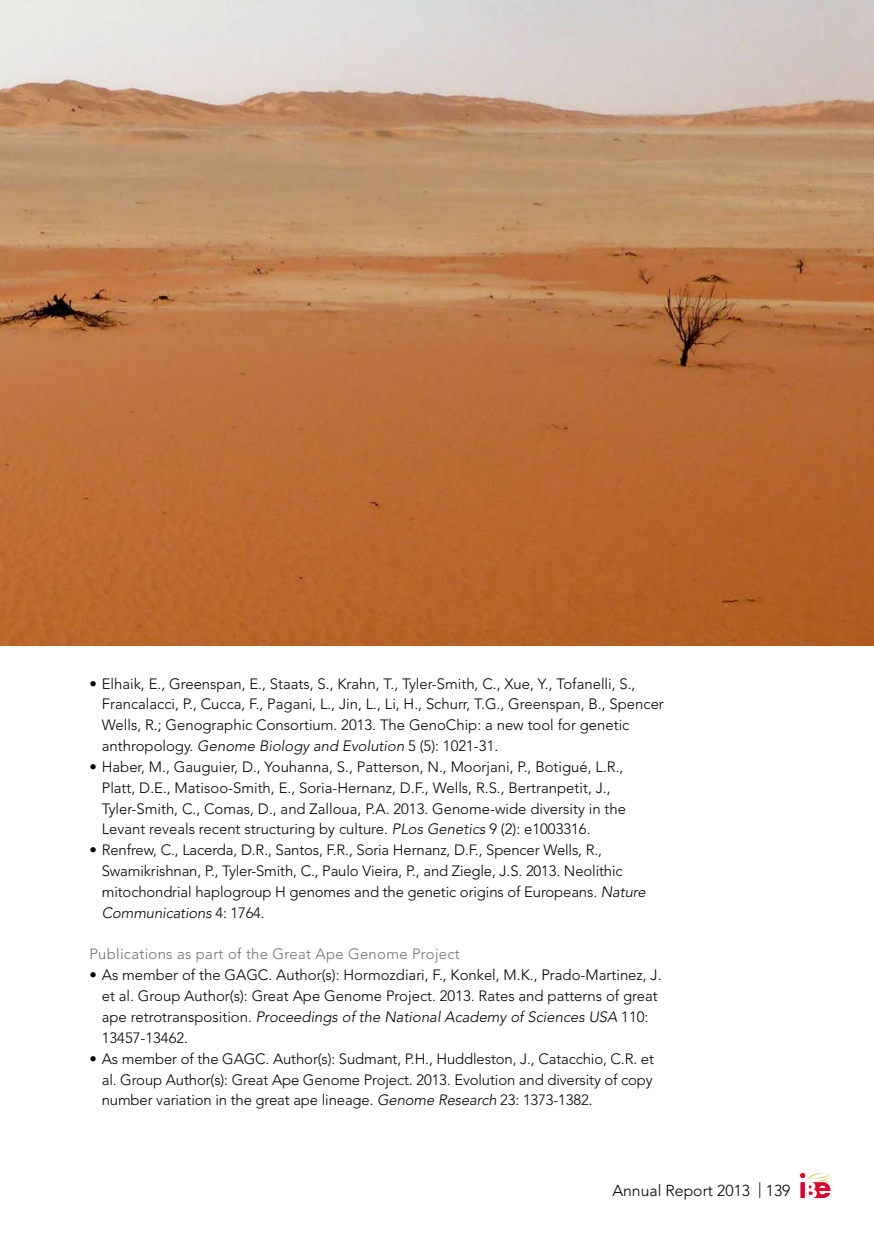
<style>
.page{position:relative;width:874px;height:1241px;background:#fff}
.page>*{position:absolute;margin:0;border:0;box-sizing:border-box;transform-origin:0 0}
.t1{font:300 15.75px "Avenir LT Std";color:#000}
.t2{font:300 14.88px/20.8px "Avenir LT Std";color:#000}
.t3{font:300 14.88px "Avenir LT Std";letter-spacing:.02em;color:#707172}
.s1{font-style:italic}
</style>
<div class="page">
<svg style="left:800px;top:1172px;width:30px;height:25px"></svg>
<img style="left:0;top:0;width:873px;height:645px">
<p class="t2" style="left:102px;top:673px;width:563px;text-indent:-12px">• Elhaik, E., Greenspan, E., Staats, S., Krahn, T., Tyler‑Smith, C., Xue, Y., Tofanelli, S., Francalacci, P., Cucca, F., Pagani, L., Jin, L., Li, H., Schurr, T.G., Greenspan, B., Spencer Wells, R.; Genographic Consortium. 2013. The GenoChip: a new tool for genetic anthropology. <span class="s1">Genome Biology and Evolution</span> 5 (5): 1021-31.</p>
<p class="t2" style="left:102px;top:756px;width:525px;text-indent:-12px">• Haber, M., Gauguier, D., Youhanna, S., Patterson, N., Moorjani, P., Botigué, L.R., Platt, D.E., Matisoo‑Smith, E., Soria‑Hernanz, D.F., Wells, R.S., Bertranpetit, J., Tyler‑Smith, C., Comas, D., and Zalloua, P.A. 2013. Genome‑wide diversity in the Levant reveals recent structuring by culture. <span class="s1">PLos Genetics</span> 9 (2): e1003316.</p>
<p class="t2" style="left:102px;top:839px;width:545px;text-indent:-12px">• Renfrew, C., Lacerda, D.R., Santos, F.R., Soria Hernanz, D.F., Spencer Wells, R., Swamikrishnan, P., Tyler‑Smith, C., Paulo Vieira, P., and Ziegle, J.S. 2013. Neolithic mitochondrial haplogroup H genomes and the genetic origins of Europeans. <span class="s1">Nature Communications</span> 4: 1764.</p>
<p class="t3" style="left:89px;top:945px;width:372px">Publications as part of the Great Ape Genome Project</p>
<p class="t2" style="left:102px;top:964px;width:561px;text-indent:-12px">• As member of the GAGC. Author(s): Hormozdiari, F., Konkel, M.K., Prado‑Martinez, J. et al. Group Author(s): Great Ape Genome Project. 2013. Rates and patterns of great ape retrotransposition. <span class="s1">Proceedings of the National Academy of Sciences USA</span> 110:<br>13457-13462.</p>
<p class="t2" style="left:102px;top:1047px;width:553px;text-align:justify;text-indent:-12px">• As member of the GAGC. Author(s): Sudmant, P.H., Huddleston, J., Catacchio, C.R. et al. Group Author(s): Great Ape Genome Project. 2013. Evolution and diversity of copy number variation in the great ape lineage. <span class="s1">Genome Research</span> 23: 1373-1382.</p>
<p class="t1" style="left:612px;top:1181px;width:179px">Annual Report 2013 | 139</p>
</div>
